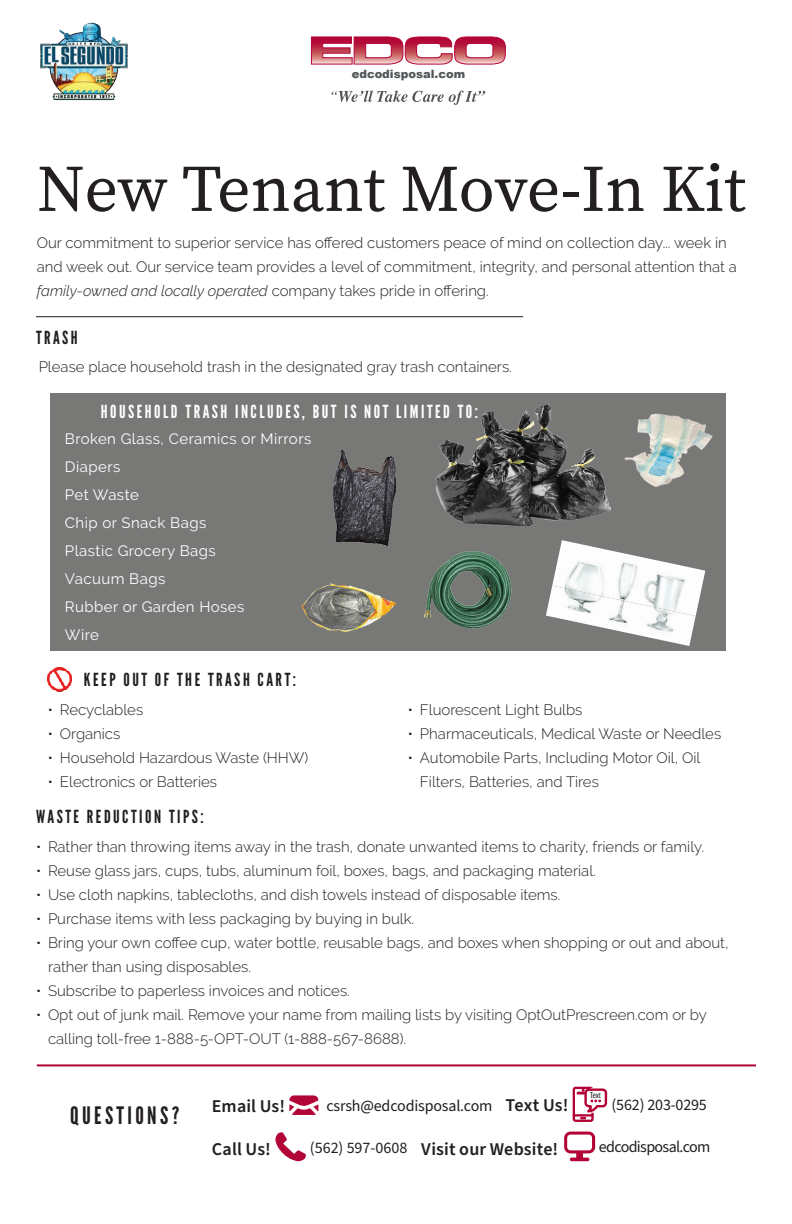
<style>
.page{position:relative;width:792px;height:1224px;background:#fff}
.page>*{position:absolute;margin:0;border:0;box-sizing:border-box;transform-origin:0 0}
.t1{font:66px "Source Serif Pro";letter-spacing:-.005em;color:#231f20}
.t2{font:24px "League Gothic";letter-spacing:.14em;color:#231f20}
.t3{font:600 18px "Source Sans Pro";letter-spacing:.005em;color:#231f20}
.t4{font:18px "League Gothic";letter-spacing:.14em;color:#231f20}
.t5{font:18px "League Gothic";letter-spacing:.14em;color:#fff}
.t6{font:16px "Source Sans Pro";letter-spacing:-.01em;color:#231f20}
.t7{font:16px "Source Sans Pro";letter-spacing:-.04em;color:#231f20}
.t8{font:300 15px/24px "Raleway";color:#231f20}
.t9{font:15px/28px "Raleway";letter-spacing:.03em;color:#fff}
.t10{font:900 11.4px "Arial";color:#535759}
.t11{font:200 8px "Balboa";color:#231f20}
.s1{font-style:italic}
.s2{font-weight:400;font-size:16px}
</style>
<div class="page">
<hr style="left:36px;top:316px;width:487px;height:1px;background:#231f20">
<svg style="left:311px;top:36px;width:195px;height:28px"></svg>
<svg style="left:332px;top:91px;width:153px;height:14px"></svg>
<div style="left:51px;top:394px;width:675px;height:257px;background:#787877"></div>
<img style="left:552px;top:540px;width:153px;height:74px">
<img style="left:546px;top:586px;width:150px;height:60px">
<img style="left:546px;top:631px;width:140px;height:15px">
<img style="left:624px;top:413px;width:89px;height:74px">
<img style="left:424px;top:551px;width:88px;height:78px">
<img style="left:48px;top:667px;width:24px;height:23px">
<img style="left:436px;top:403px;width:175px;height:124px">
<img style="left:302px;top:583px;width:94px;height:49px">
<img style="left:333px;top:450px;width:63px;height:96px">
<svg style="left:289px;top:1095px;width:29px;height:20px"></svg>
<svg style="left:572px;top:1086px;width:36px;height:36px"></svg>
<svg style="left:564px;top:1132px;width:31px;height:29px"></svg>
<svg style="left:275px;top:1132px;width:31px;height:29px"></svg>
<hr style="left:37px;top:1064px;width:719px;height:2px;background:#b30437">
<img style="left:40px;top:22px;width:88px;height:79px">
<p class="t10" style="left:352px;top:66px;width:115px">edcodisposal.com</p>
<h1 class="t1" style="left:37px;top:145px;width:711px">New Tenant Move-In Kit</h1>
<p class="t8" style="left:37px;top:231px;width:702px">Our commitment to superior service has offered customers peace of mind on collection day... week in and week out. Our service team provides a level of commitment, integrity, and personal attention that a <span class="s1">family-owned and locally operated</span> company takes pride in offering.</p>
<p class="t4" style="left:36px;top:327px;width:43px">TRASH</p>
<p class="t8" style="left:39px;top:355px;width:475px">Please place household trash in the designated gray trash containers.</p>
<p class="t5" style="left:101px;top:401px;width:379px">HOUSEHOLD TRASH INCLUDES, BUT IS NOT LIMITED TO:</p>
<p class="t9" style="left:65px;top:425px;width:248px">Broken Glass, Ceramics or Mirrors<br>Diapers<br>Pet Waste<br>Chip or Snack Bags<br>Plastic Grocery Bags<br>Vacuum Bags<br>Rubber or Garden Hoses<br>Wire</p>
<p class="t4" style="left:84px;top:669px;width:214px">KEEP OUT OF THE TRASH CART:</p>
<p class="t8" style="left:48px;top:698px;width:97px">• Recyclables</p>
<p class="t8" style="left:48px;top:722px;width:74px">• Organics</p>
<p class="t8" style="left:48px;top:746px;width:262px">• Household Hazardous Waste (HHW)</p>
<p class="t8" style="left:48px;top:770px;width:171px">• Electronics or Batteries</p>
<p class="t4" style="left:36px;top:806px;width:169px">WASTE REDUCTION TIPS:</p>
<p class="t8" style="left:408px;top:698px;width:176px">• Fluorescent Light Bulbs</p>
<p class="t8" style="left:408px;top:722px;width:315px">• Pharmaceuticals, Medical Waste or Needles</p>
<p class="t8" style="left:420px;top:746px;width:282px;text-indent:-12px">• Automobile Parts, Including Motor Oil, Oil<br>Filters, Batteries, and Tires</p>
<p class="t8" style="left:36px;top:835px;width:670px">• Rather than throwing items away in the trash, donate unwanted items to charity, friends or family.</p>
<p class="t8" style="left:36px;top:859px;width:561px">• Reuse glass jars, cups, tubs, aluminum foil, boxes, bags, and packaging material.</p>
<p class="t8" style="left:36px;top:883px;width:526px">• Use cloth napkins, tablecloths, and dish towels instead of disposable items.</p>
<p class="t8" style="left:36px;top:907px;width:380px">• Purchase items with less packaging by buying in bulk.</p>
<p class="t8" style="left:48px;top:931px;width:682px;text-indent:-12px">• Bring your own coffee cup, water bottle, reusable bags, and boxes when shopping or out and about, rather than using disposables.</p>
<p class="t8" style="left:36px;top:979px;width:315px">• Subscribe to paperless invoices and notices.</p>
<p class="t8" style="left:48px;top:1003px;width:660px;text-indent:-12px">• Opt out of junk mail. Remove your name from mailing lists by visiting OptOutPrescreen.com or by calling toll-free 1-888-5-OPT-OUT (1-888-567-8688).</p>
<h2 class="t2" style="left:70px;top:1101px;width:111px">QUESTIONS?</h2>
<p class="t11" style="left:590px;top:1091px;width:12px">Text</p>
<p class="t3" style="left:212px;top:1094px;width:75px">Email Us!</p>
<p class="t6" style="left:326px;top:1095px;width:168px">csrsh@edcodisposal.com</p>
<p class="t6" style="left:612px;top:1094px;width:97px">(562) 203-0295</p>
<p class="t3" style="left:506px;top:1093px;width:64px">Text Us!</p>
<p class="t3" style="left:212px;top:1137px;width:61px">Call Us!</p>
<p class="t3" style="left:310px;top:1137px;width:250px"><span class="s2">(562) 597-0608</span> Visit our Website!</p>
<p class="t7" style="left:599px;top:1136px;width:113px">edcodisposal.com</p>
</div>
